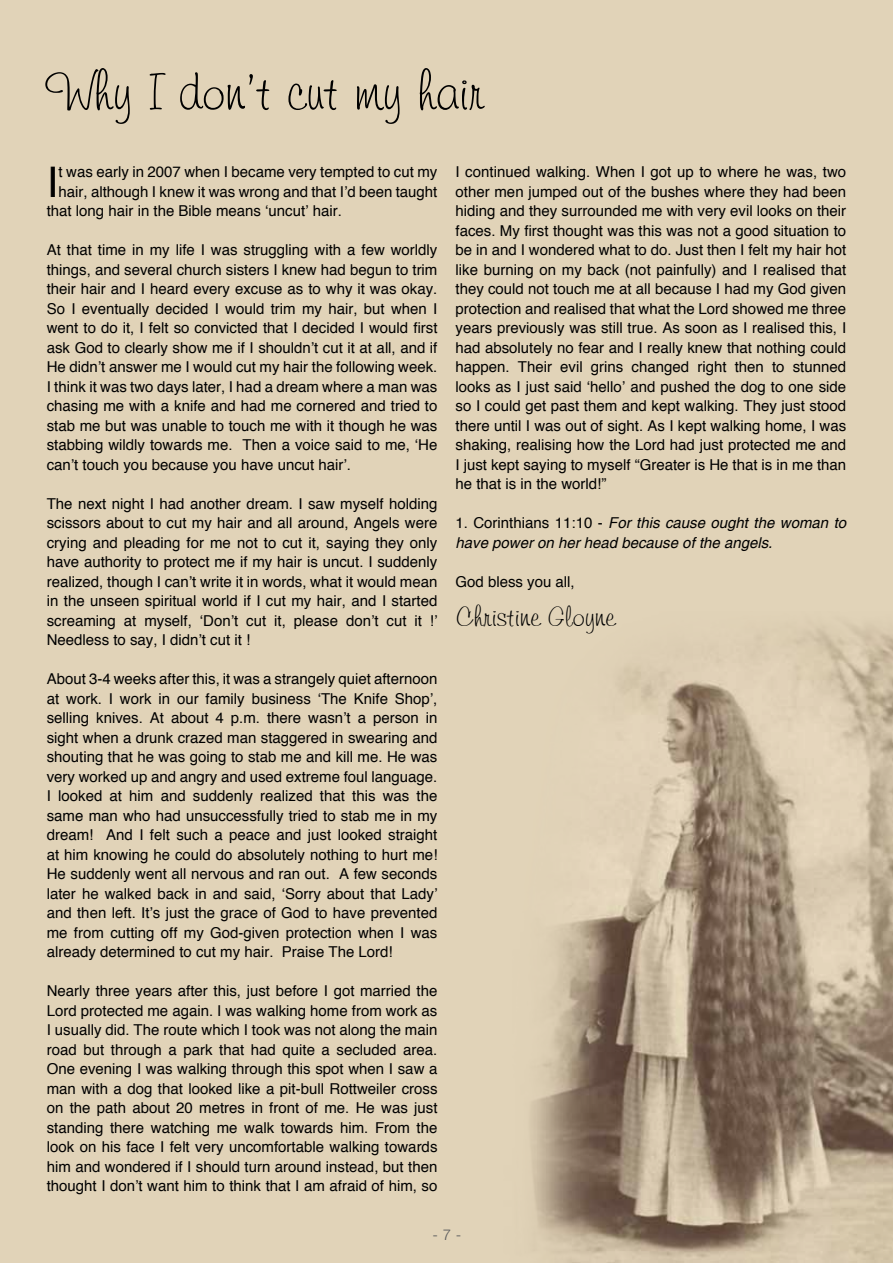
<style>
.page{position:relative;width:893px;height:1263px;background:#e1d3b8}
.page>*{position:absolute;margin:0;border:0;box-sizing:border-box;transform-origin:0 0}
.t1{font:57px "Kayleigh";color:#000}
.t2{font:42.15px "Helvetica";color:#000}
.t3{font:30px "Kayleigh";color:#000}
.t4{font:15px/19.5px "Helvetica";color:#000;text-align:justify}
.t5{font:italic 15px/19.5px "Helvetica";color:#000}
.t6{font:300 15px "Helvetica Neue LT Pro";color:#58595b}
.s1{font-style:normal}
</style>
<div class="page">
<img style="left:531px;top:625px;width:362px;height:638px">
<h1 class="t1" style="left:47px;top:61px;width:439px">Why I don’t cut my hair</h1>
<h2 class="t2" style="left:47px;top:156px;width:13px">I</h2>
<p class="t4" style="left:58px;top:162px;width:380px">t was early in 2007 when I became very tempted to cut my</p>
<p class="t4" style="left:58px;top:181px;width:380px">hair, although I knew it was wrong and that I’d been taught</p>
<p class="t4" style="left:47px;top:201px;width:297px">that long hair in the Bible means ‘uncut’ hair.</p>
<p class="t4" style="left:47px;top:240px;width:392px">At that time in my life I was struggling with a few worldly things, and several church sisters I knew had begun to trim their hair and I heard every excuse as to why it was okay.<br>So I eventually decided I would trim my hair, but when I went to do it, I felt so convicted that I decided I would first ask God to clearly show me if I shouldn’t cut it at all, and if He didn’t answer me I would cut my hair the following week.<br>I think it was two days later, I had a dream where a man was chasing me with a knife and had me cornered and tried to stab me but was unable to touch me with it though he was stabbing wildly towards me. Then a voice said to me, ‘He can’t touch you because you have uncut hair’.</p>
<p class="t4" style="left:47px;top:493px;width:392px">The next night I had another dream. I saw myself holding scissors about to cut my hair and all around, Angels were crying and pleading for me not to cut it, saying they only have authority to protect me if my hair is uncut. I suddenly realized, though I can’t write it in words, what it would mean in the unseen spiritual world if I cut my hair, and I started screaming at myself, ‘Don’t cut it, please don’t cut it !’ Needless to say, I didn’t cut it !</p>
<p class="t4" style="left:47px;top:669px;width:392px">About 3-4 weeks after this, it was a strangely quiet afternoon at work. I work in our family business ‘The Knife Shop’, selling knives. At about 4 p.m. there wasn’t a person in sight when a drunk crazed man staggered in swearing and shouting that he was going to stab me and kill me. He was very worked up and angry and used extreme foul language.<br>I looked at him and suddenly realized that this was the same man who had unsuccessfully tried to stab me in my dream! And I felt such a peace and just looked straight at him knowing he could do absolutely nothing to hurt me!<br>He suddenly went all nervous and ran out. A few seconds later he walked back in and said, ‘Sorry about that Lady’ and then left. It’s just the grace of God to have prevented me from cutting off my God-given protection when I was already determined to cut my hair. Praise The Lord!</p>
<p class="t4" style="left:47px;top:981px;width:392px">Nearly three years after this, just before I got married the Lord protected me again. I was walking home from work as I usually did. The route which I took was not along the main road but through a park that had quite a secluded area.<br>One evening I was walking through this spot when I saw a man with a dog that looked like a pit-bull Rottweiler cross on the path about 20 metres in front of me. He was just standing there watching me walk towards him. From the look on his face I felt very uncomfortable walking towards him and wondered if I should turn around instead, but then thought I don’t want him to think that I am afraid of him, so</p>
<p class="t4" style="left:455px;top:162px;width:392px">I continued walking. When I got up to where he was, two other men jumped out of the bushes where they had been hiding and they surrounded me with very evil looks on their faces. My first thought was this was not a good situation to be in and I wondered what to do. Just then I felt my hair hot like burning on my back (not painfully) and I realised that they could not touch me at all because I had my God given protection and realised that what the Lord showed me three years previously was still true. As soon as I realised this, I had absolutely no fear and I really knew that nothing could happen. Their evil grins changed right then to stunned looks as I just said ‘hello’ and pushed the dog to one side so I could get past them and kept walking. They just stood there until I was out of sight. As I kept walking home, I was shaking, realising how the Lord had just protected me and I just kept saying to myself “Greater is He that is in me than he that is in the world!”</p>
<p class="t5" style="left:455px;top:514px;width:392px"><span class="s1">1. Corinthians 11:10 -</span> For this cause ought the woman to have power on her head because of the angels.</p>
<p class="t4" style="left:455px;top:571px;width:121px">God bless you all,</p>
<h3 class="t3" style="left:455px;top:600px;width:162px">Christine Gloyne</h3>
<p class="t6" style="left:432px;top:1226px;width:30px">- 7 -</p>
</div>
